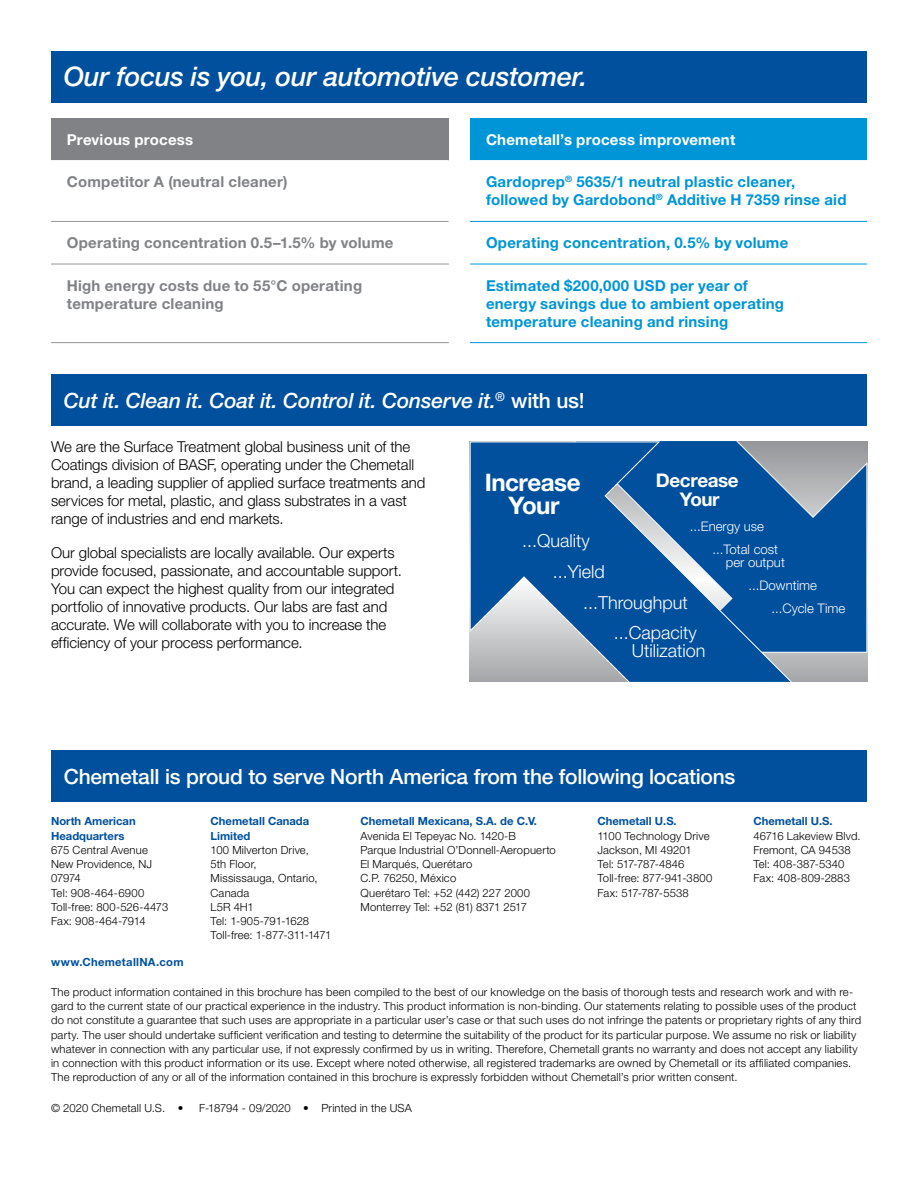
<style>
.page{position:relative;width:918px;height:1188px;background:#fff}
.page>*{position:absolute;margin:0;border:0;box-sizing:border-box;transform-origin:0 0}
.t1{font:italic 500 27px "Helvetica Neue LT Std";letter-spacing:-.01em;color:#fff}
.t2{font:700 24.15px/22.8px "Helvetica Neue LT Std";letter-spacing:-.02em;color:#fff;text-align:center}
.t3{font:500 21px "Helvetica Neue LT Std";letter-spacing:-.01em;color:#fff}
.t4{font:italic 500 21px "Helvetica Neue LT Std";letter-spacing:-.01em;color:#fff}
.t5{font:700 18.9px/18.9px "Helvetica Neue LT Std";letter-spacing:-.02em;color:#fff;text-align:center}
.t6{font:300 18px "Helvetica Neue LT Std";color:#fff}
.t7{font:300 15px/18px "Helvetica Neue LT Std";letter-spacing:-.005em;color:#000}
.t8{font:700 15px/18px "Helvetica Neue LT Std";letter-spacing:.015em;color:#0095d6}
.t9{font:700 15px/18px "Helvetica Neue LT Std";letter-spacing:.015em;color:#808285}
.t10{font:700 15px "Helvetica Neue LT Std";letter-spacing:.015em;color:#fff}
.t11{font:300 13.2px/22.6px "Helvetica Neue LT Std";color:#fff}
.t12{font:300 11.25px/14.2px "Helvetica Neue LT Std";letter-spacing:.015em;color:#000}
.t13{font:700 11.25px/14.2px "Helvetica Neue LT Std";color:#00509e}
.t14{font:700 11.25px "Helvetica Neue LT Std";letter-spacing:.025em;color:#00509e}
.s1{font-style:normal}
</style>
<div class="page">
<div style="left:51px;top:751px;width:816px;height:51px;background:#00509e"></div>
<div style="left:51px;top:51px;width:816px;height:51px;background:#00509e"></div>
<div style="left:51px;top:375px;width:816px;height:51px;background:#00509e"></div>
<div style="left:470px;top:441px;width:397px;height:241px;background:#afb1b4"></div>
<svg style="left:792px;top:441px;width:75px;height:212px;fill:#00509e"></svg>
<svg style="left:470px;top:441px;width:322px;height:241px;background:#2365a6"></svg>
<div style="left:51px;top:118px;width:398px;height:43px;background:#808285"></div>
<div style="left:470px;top:118px;width:397px;height:43px;background:#0095d6"></div>
<hr style="left:51px;top:221px;width:398px;height:1px;background:#939598">
<hr style="left:51px;top:160px;width:398px;height:2px;background:#fff">
<hr style="left:51px;top:264px;width:398px;height:1px;background:#939598">
<hr style="left:51px;top:342px;width:398px;height:1px;background:#939598">
<hr style="left:470px;top:160px;width:397px;height:2px;background:#fff">
<hr style="left:470px;top:221px;width:397px;height:1px;background:#0095d6">
<hr style="left:470px;top:264px;width:397px;height:1px;background:#0095d6">
<hr style="left:470px;top:342px;width:397px;height:1px;background:#0095d6">
<h1 class="t1" style="left:64px;top:61px;width:525px">Our focus is you, our automotive customer.</h1>
<h3 class="t10" style="left:67px;top:130px;width:128px">Previous process</h3>
<h3 class="t10" style="left:486px;top:130px;width:251px">Chemetall’s process improvement</h3>
<h3 class="t9" style="left:67px;top:173px;width:222px">Competitor A (neutral cleaner)</h3>
<h3 class="t8" style="left:486px;top:173px;width:362px">Gardoprep<sup>®</sup> 5635/1 neutral plastic cleaner, followed by Gardobond<sup>®</sup> Additive H 7359 rinse aid</h3>
<h3 class="t9" style="left:67px;top:233px;width:328px">Operating concentration 0.5–1.5% by volume</h3>
<h3 class="t8" style="left:486px;top:233px;width:304px">Operating concentration, 0.5% by volume</h3>
<h3 class="t9" style="left:67px;top:276px;width:297px">High energy costs due to 55°C operating temperature cleaning</h3>
<h3 class="t8" style="left:486px;top:276px;width:300px">Estimated $200,000 USD per year of energy savings due to ambient operating temperature cleaning and rinsing</h3>
<h3 class="t4" style="left:64px;top:388px;width:522px">Cut it. Clean it. Coat it. Control it. Conserve it.<sup>®</sup> <span class="s1">with us!</span></h3>
<p class="t7" style="left:51px;top:437px;width:376px">We are the Surface Treatment global business unit of the Coatings division of BASF, operating under the Chemetall brand, a leading supplier of applied surface treatments and services for metal, plastic, and glass substrates in a vast range of industries and end markets.</p>
<p class="t7" style="left:51px;top:543px;width:353px">Our global specialists are locally available. Our experts provide focused, passionate, and accountable support.<br>You can expect the highest quality from our integrated portfolio of innovative products. Our labs are fast and accurate. We will collaborate with you to increase the efficiency of your process performance.</p>
<h3 class="t5" style="left:656px;top:471px;width:84px">Decrease<br>Your</h3>
<p class="t11" style="left:713px;top:515px;width:67px;text-indent:-23px">...Energy use ...Total cost</p>
<p class="t11" style="left:726px;top:551px;width:61px">per output</p>
<p class="t11" style="left:749px;top:574px;width:70px">...Downtime</p>
<p class="t11" style="left:771px;top:596px;width:76px">...Cycle Time</p>
<h2 class="t2" style="left:485px;top:471px;width:97px">Increase<br>Your</h2>
<h3 class="t6" style="left:522px;top:530px;width:69px">...Quality</h3>
<h3 class="t6" style="left:553px;top:561px;width:54px">...Yield</h3>
<h3 class="t6" style="left:583px;top:591px;width:106px">...Throughput</h3>
<h3 class="t6" style="left:614px;top:622px;width:84px">...Capacity</h3>
<h3 class="t6" style="left:632px;top:640px;width:75px">Utilization</h3>
<h3 class="t3" style="left:64px;top:764px;width:673px">Chemetall is proud to serve North America from the following locations</h3>
<p class="t13" style="left:51px;top:814px;width:86px">North American<br>Headquarters</p>
<p class="t12" style="left:51px;top:842px;width:119px">675 Central Avenue<br>New Providence, NJ<br>07974<br>Tel: 908-464-6900<br>Toll-free: 800-526-4473<br>Fax: 908-464-7914</p>
<p class="t13" style="left:211px;top:814px;width:100px">Chemetall Canada<br>Limited</p>
<p class="t12" style="left:211px;top:843px;width:122px">100 Milverton Drive,<br>5th Floor,<br>Mississauga, Ontario,<br>Canada<br>L5R 4H1<br>Tel: 1-905-791-1628<br>Toll-free: 1-877-311-1471</p>
<p class="t13" style="left:360px;top:814px;width:178px">Chemetall Mexicana, S.A. de C.V.</p>
<p class="t12" style="left:360px;top:828px;width:197px">Avenida El Tepeyac No. 1420-B<br>Parque Industrial O’Donnell-Aeropuerto<br>El Marqués, Querétaro<br>C.P. 76250, México<br>Querétaro Tel: +52 (442) 227 2000<br>Monterrey Tel: +52 (81) 8371 2517</p>
<p class="t13" style="left:597px;top:814px;width:81px">Chemetall U.S.</p>
<p class="t12" style="left:597px;top:828px;width:116px">1100 Technology Drive<br>Jackson, MI 49201<br>Tel: 517-787-4846<br>Toll-free: 877-941-3800<br>Fax: 517-787-5538</p>
<p class="t13" style="left:753px;top:814px;width:81px">Chemetall U.S.</p>
<p class="t12" style="left:753px;top:828px;width:109px">46716 Lakeview Blvd.<br>Fremont, CA 94538<br>Tel: 408-387-5340<br>Fax: 408-809-2883</p>
<p class="t14" style="left:51px;top:955px;width:134px">www.ChemetallNA.com</p>
<p class="t12" style="left:51px;top:985px;width:812px">The product information contained in this brochure has been compiled to the best of our knowledge on the basis of thorough tests and research work and with re&shy;gard to the current state of our practical experience in the industry. This product information is non-binding. Our statements relating to possible uses of the product do not constitute a guarantee that such uses are appropriate in a particular user’s case or that such uses do not infringe the patents or proprietary rights of any third party. The user should undertake sufficient verification and testing to determine the suitability of the product for its particular purpose. We assume no risk or liability whatever in connection with any particular use, if not expressly confirmed by us in writing. Therefore, Chemetall grants no warranty and does not accept any liability in connection with this product information or its use. Except where noted otherwise, all registered trademarks are owned by Chemetall or its affiliated companies.<br>The reproduction of any or all of the information contained in this brochure is expressly forbidden without Chemetall’s prior written consent.</p>
<p class="t12" style="left:51px;top:1100px;width:134px">© 2020 Chemetall U.S. •</p>
<p class="t12" style="left:199px;top:1100px;width:214px">F-18794 - 09/2020 • Printed in the USA</p>
</div>
